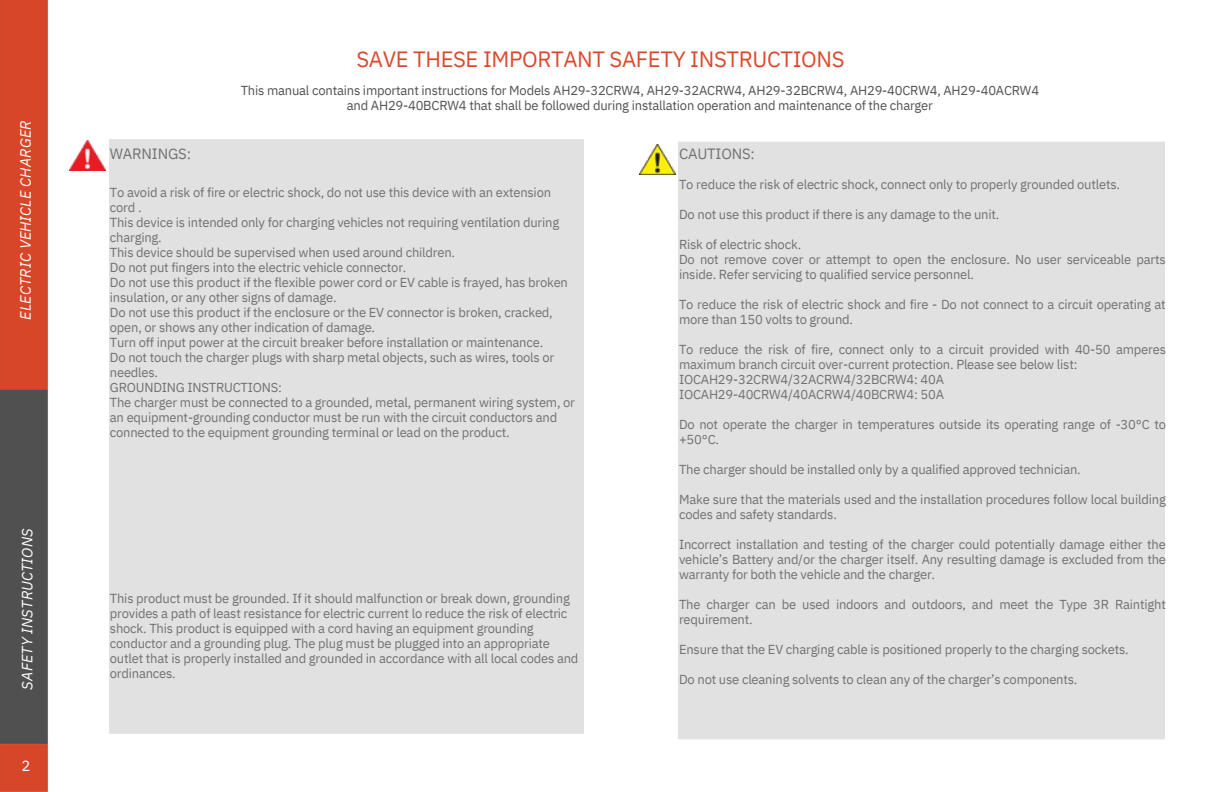
<style>
.page{position:relative;width:1224px;height:792px;background:#fff}
.page>*{position:absolute;margin:0;border:0;box-sizing:border-box;transform-origin:0 0}
.t1{font:22px "IBM Plex Sans";letter-spacing:-.015em;color:#db492c}
.t2{font:italic 14.8px "IBM Plex Sans";letter-spacing:.01em;color:#fff}
.t3{font:14.8px "IBM Plex Sans";letter-spacing:-.015em;color:#717073}
.t4{font:14.8px "IBM Plex Sans";color:#fff}
.t5{font:13px/15px "IBM Plex Sans";letter-spacing:-.015em;color:#717073}
.t6{font:13px/15px "IBM Plex Sans";letter-spacing:-.015em;color:#515052;text-align:center}
</style>
<div class="page">
<img style="left:0;top:0;width:48px;height:792px">
<img style="left:640px;top:144px;width:36px;height:30px">
<img style="left:70px;top:141px;width:36px;height:30px">
<p class="t2" style="left:16px;top:320px;width:201px;rotate:-90deg">ELECTRIC VEHICLE CHARGER</p>
<p class="t2" style="left:17px;top:690px;width:163px;rotate:-90deg">SAFETY INSTRUCTIONS</p>
<p class="t4" style="left:22px;top:756px;width:10px">2</p>
<p class="t1" style="left:356px;top:45px;width:490px">SAVE THESE IMPORTANT SAFETY INSTRUCTIONS</p>
<p class="t6" style="left:241px;top:83px;width:800px">This manual contains important instructions for Models AH29-32CRW4, AH29-32ACRW4, AH29-32BCRW4, AH29-40CRW4, AH29-40ACRW4 and AH29-40BCRW4 that shall be followed during installation operation and maintenance of the charger</p>
<p class="t3" style="left:110px;top:144px;width:83px">WARNINGS:</p>
<p class="t3" style="left:679px;top:144px;width:77px">CAUTIONS:</p>
<h2 class="t5" style="left:679px;top:177px;width:442px">To reduce the risk of electric shock, connect only to properly grounded outlets.</h2>
<p class="t5" style="left:679px;top:207px;width:322px">Do not use this product if there is any damage to the unit.</p>
<p class="t5" style="left:679px;top:237px;width:488px">Risk of electric shock.<br>Do not remove cover or attempt to open the enclosure. No user serviceable parts</p>
<p class="t5" style="left:679px;top:267px;width:296px">inside. Refer servicing to qualified service personnel.</p>
<h2 class="t5" style="left:679px;top:297px;width:488px">To reduce the risk of electric shock and fire - Do not connect to a circuit operating at</h2>
<p class="t5" style="left:679px;top:312px;width:176px">more than 150 volts to ground.</p>
<p class="t5" style="left:679px;top:342px;width:488px">To reduce the risk of fire, connect only to a circuit provided with 40-50 amperes</p>
<p class="t5" style="left:679px;top:357px;width:400px">maximum branch circuit over-current protection. Please see below list:<br>IOCAH29-32CRW4/32ACRW4/32BCRW4: 40A<br>IOCAH29-40CRW4/40ACRW4/40BCRW4: 50A</p>
<p class="t5" style="left:679px;top:417px;width:488px">Do not operate the charger in temperatures outside its operating range of -30°C to</p>
<p class="t5" style="left:679px;top:432px;width:41px">+50°C.</p>
<p class="t5" style="left:679px;top:462px;width:403px">The charger should be installed only by a qualified approved technician.</p>
<p class="t5" style="left:679px;top:492px;width:488px">Make sure that the materials used and the installation procedures follow local building</p>
<p class="t5" style="left:679px;top:507px;width:159px">codes and safety standards.</p>
<p class="t5" style="left:679px;top:537px;width:488px">Incorrect installation and testing of the charger could potentially damage either the</p>
<p class="t5" style="left:679px;top:552px;width:488px">vehicle’s Battery and/or the charger itself. Any resulting damage is excluded from the warranty for both the vehicle and the charger.</p>
<p class="t5" style="left:679px;top:597px;width:488px">The charger can be used indoors and outdoors, and meet the Type 3R Raintight requirement.</p>
<p class="t5" style="left:679px;top:642px;width:451px">Ensure that the EV charging cable is positioned properly to the charging sockets.</p>
<p class="t5" style="left:679px;top:672px;width:400px">Do not use cleaning solvents to clean any of the charger’s components.</p>
<p class="t5" style="left:110px;top:185px;width:467px">To avoid a risk of fire or electric shock, do not use this device with an extension cord .<br>This device is intended only for charging vehicles not requiring ventilation during charging.<br>This device should be supervised when used around children.<br>Do not put fingers into the electric vehicle connector.<br>Do not use this product if the flexible power cord or EV cable is frayed, has broken insulation, or any other signs of damage.<br>Do not use this product if the enclosure or the EV connector is broken, cracked, open, or shows any other indication of damage.<br>Turn off input power at the circuit breaker before installation or maintenance.<br>Do not touch the charger plugs with sharp metal objects, such as wires, tools or needles.<br>GROUNDING INSTRUCTIONS:<br>The charger must be connected to a grounded, metal, permanent wiring system, or an equipment-grounding conductor must be run with the circuit conductors and connected to the equipment grounding terminal or lead on the product.</p>
<p class="t5" style="left:110px;top:591px;width:470px">This product must be grounded. If it should malfunction or break down, grounding provides a path of least resistance for electric current lo reduce the risk of electric shock. This product is equipped with a cord having an equipment grounding conductor and a grounding plug. The plug must be plugged into an appropriate outlet that is properly installed and grounded in accordance with all local codes and ordinances.</p>
</div>
